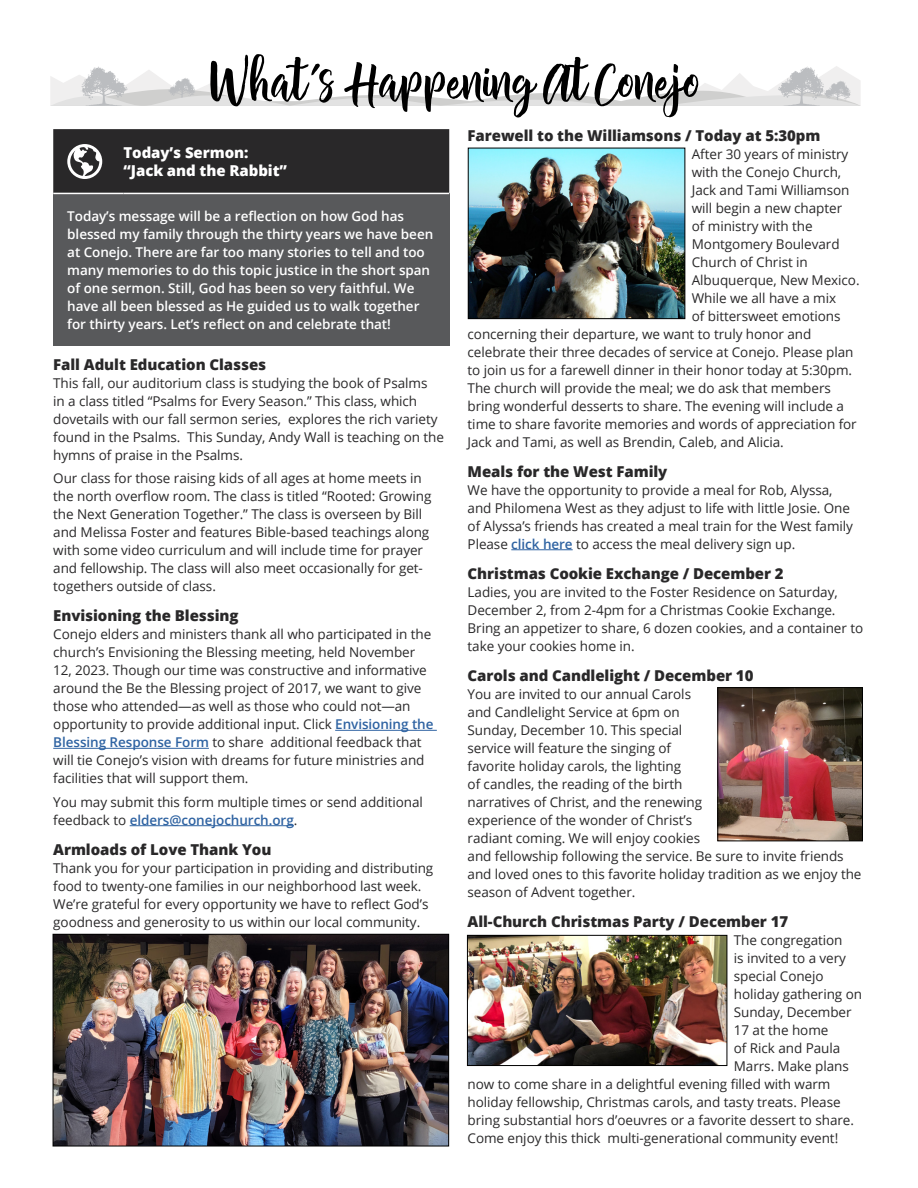
<style>
.page{position:relative;width:918px;height:1188px;background:#fff}
.page>*{position:absolute;margin:0;border:0;box-sizing:border-box;transform-origin:0 0}
.t1{font:58.05px "Chamelia Script";letter-spacing:-.005em;color:#000}
.t2{font:800 15px "Open Sans";letter-spacing:-.005em;color:#292829}
.t3{font:800 15px/18px "Open Sans";letter-spacing:-.005em;color:#fff}
.t4{font:13.5px/18px "Open Sans";letter-spacing:-.005em;color:#292829}
.t5{font:600 13.5px/18px "Open Sans";letter-spacing:-.005em;color:#fff}
.s1{font-weight:600;color:#2f63a2}
</style>
<div class="page">
<hr style="left:335px;top:730px;width:102px;height:1px;background:#2f63a2">
<hr style="left:53px;top:748px;width:156px;height:1px;background:#2f63a2">
<hr style="left:130px;top:825px;width:164px;height:1px;background:#2f63a2">
<div style="left:53px;top:193px;width:396px;height:153px;background:#58595b"></div>
<hr style="left:53px;top:193px;width:70px;height:1px;background:#fff">
<hr style="left:123px;top:193px;width:326px;height:1px;background:#fff">
<svg style="left:53px;top:129px;width:396px;height:64px;background:#2f2e2f"></svg>
<hr style="left:511px;top:549px;width:62px;height:1px;background:#2f63a2">
<svg style="left:50px;top:66px;width:811px;height:40px"></svg>
<img style="left:470px;top:150px;width:213px;height:167px">
<div style="left:468px;top:148px;width:217px;height:171px;border:1px solid #000"></div>
<img style="left:720px;top:689px;width:141px;height:150px">
<div style="left:718px;top:687px;width:145px;height:154px;border:1px solid #000"></div>
<img style="left:55px;top:936px;width:392px;height:208px">
<div style="left:53px;top:934px;width:396px;height:212px;border:1px solid #000"></div>
<img style="left:469px;top:937px;width:256px;height:127px">
<div style="left:467px;top:935px;width:260px;height:131px;border:1px solid #000"></div>
<h1 class="t1" style="left:210px;top:47px;width:493px">What’s Happening At Conejo</h1>
<p class="t3" style="left:123px;top:143px;width:165px">Today’s Sermon: “Jack and the Rabbit”</p>
<p class="t5" style="left:67px;top:207px;width:368px">Today’s message will be a reflection on how God has blessed my family through the thirty years we have been at Conejo. There are far too many stories to tell and too many memories to do this topic justice in the short span of one sermon. Still, God has been so very faithful. We have all been blessed as He guided us to walk together for thirty years. Let’s reflect on and celebrate that!</p>
<p class="t2" style="left:53px;top:353px;width:215px">Fall Adult Education Classes</p>
<p class="t4" style="left:53px;top:374px;width:392px">This fall, our auditorium class is studying the book of Psalms<br>in a class titled “Psalms for Every Season.” This class, which dovetails with our fall sermon series, explores the rich variety found in the Psalms. This Sunday, Andy Wall is teaching on the hymns of praise in the Psalms.</p>
<p class="t4" style="left:53px;top:469px;width:380px">Our class for those raising kids of all ages at home meets in the north overflow room. The class is titled “Rooted: Growing the Next Generation Together.” The class is overseen by Bill and Melissa Foster and features Bible-based teachings along with some video curriculum and will include time for prayer and fellowship. The class will also meet occasionally for get&shy;togethers outside of class.</p>
<p class="t2" style="left:53px;top:604px;width:187px">Envisioning the Blessing</p>
<p class="t4" style="left:53px;top:625px;width:382px">Conejo elders and ministers thank all who participated in the church’s Envisioning the Blessing meeting, held November 12, 2023. Though our time was constructive and informative around the Be the Blessing project of 2017, we want to give those who attended—as well as those who could not—an opportunity to provide additional input. Click <span class="s1">Envisioning the Blessing Response Form</span> to share additional feedback that will tie Conejo’s vision with dreams for future ministries and facilities that will support them.</p>
<p class="t4" style="left:53px;top:792px;width:371px">You may submit this form multiple times or send additional feedback to <span class="s1">elders@conejochurch.org</span>.</p>
<p class="t2" style="left:53px;top:838px;width:220px">Armloads of Love Thank You</p>
<p class="t4" style="left:53px;top:859px;width:382px">Thank you for your participation in providing and distributing food to twenty-one families in our neighborhood last week.<br>We’re grateful for every opportunity we have to reflect God’s goodness and generosity to us within our local community.</p>
<p class="t2" style="left:468px;top:124px;width:354px">Farewell to the Williamsons / Today at 5:30pm</p>
<p class="t4" style="left:692px;top:144px;width:158px">After 30 years of ministry</p>
<p class="t4" style="left:692px;top:162px;width:151px">with the Conejo Church,</p>
<p class="t4" style="left:692px;top:180px;width:159px">Jack and Tami Williamson</p>
<p class="t4" style="left:692px;top:198px;width:152px">will begin a new chapter</p>
<p class="t4" style="left:692px;top:216px;width:122px">of ministry with the</p>
<p class="t4" style="left:692px;top:234px;width:149px">Montgomery Boulevard</p>
<p class="t4" style="left:692px;top:252px;width:118px">Church of Christ in</p>
<p class="t4" style="left:692px;top:270px;width:169px">Albuquerque, New Mexico.</p>
<p class="t4" style="left:692px;top:288px;width:146px">While we all have a mix</p>
<p class="t4" style="left:692px;top:306px;width:150px">of bittersweet emotions</p>
<p class="t4" style="left:468px;top:324px;width:345px">concerning their departure, we want to truly honor and</p>
<p class="t4" style="left:468px;top:342px;width:387px">celebrate their three decades of service at Conejo. Please plan</p>
<p class="t4" style="left:468px;top:360px;width:386px">to join us for a farewell dinner in their honor today at 5:30pm.</p>
<p class="t4" style="left:468px;top:378px;width:365px">The church will provide the meal; we do ask that members</p>
<p class="t4" style="left:468px;top:396px;width:378px">bring wonderful desserts to share. The evening will include a</p>
<p class="t4" style="left:468px;top:414px;width:391px">time to share favorite memories and words of appreciation for</p>
<p class="t4" style="left:468px;top:432px;width:318px">Jack and Tami, as well as Brendin, Caleb, and Alicia.</p>
<p class="t2" style="left:468px;top:460px;width:201px">Meals for the West Family</p>
<p class="t4" style="left:468px;top:481px;width:387px">We have the opportunity to provide a meal for Rob, Alyssa, and Philomena West as they adjust to life with little Josie. One of Alyssa’s friends has created a meal train for the West family Please <span class="s1">click here</span> to access the meal delivery sign up.</p>
<p class="t2" style="left:468px;top:562px;width:318px">Christmas Cookie Exchange / December 2</p>
<p class="t4" style="left:468px;top:583px;width:397px">Ladies, you are invited to the Foster Residence on Saturday, December 2, from 2-4pm for a Christmas Cookie Exchange.<br>Bring an appetizer to share, 6 dozen cookies, and a container to take your cookies home in.</p>
<p class="t2" style="left:468px;top:664px;width:287px">Carols and Candlelight / December 10</p>
<p class="t4" style="left:468px;top:685px;width:395px">You are invited to our annual Carols<br>and Candlelight Service at 6pm on<br>Sunday, December 10. This special<br>service will feature the singing of<br>favorite holiday carols, the lighting<br>of candles, the reading of the birth<br>narratives of Christ, and the renewing<br>experience of the wonder of Christ’s<br>radiant coming. We will enjoy cookies<br>and fellowship following the service. Be sure to invite friends and loved ones to this favorite holiday tradition as we enjoy the season of Advent together.</p>
<p class="t2" style="left:468px;top:910px;width:322px">All-Church Christmas Party / December 17</p>
<p class="t4" style="left:734px;top:931px;width:110px">The congregation</p>
<p class="t4" style="left:734px;top:949px;width:114px">is invited to a very</p>
<p class="t4" style="left:734px;top:967px;width:91px">special Conejo</p>
<p class="t4" style="left:734px;top:985px;width:130px">holiday gathering on</p>
<p class="t4" style="left:734px;top:1003px;width:119px">Sunday, December</p>
<p class="t4" style="left:734px;top:1021px;width:96px">17 at the home</p>
<p class="t4" style="left:734px;top:1039px;width:108px">of Rick and Paula</p>
<p class="t4" style="left:734px;top:1057px;width:116px">Marrs. Make plans</p>
<p class="t4" style="left:468px;top:1075px;width:364px">now to come share in a delightful evening filled with warm</p>
<p class="t4" style="left:468px;top:1093px;width:375px">holiday fellowship, Christmas carols, and tasty treats. Please</p>
<p class="t4" style="left:468px;top:1111px;width:388px">bring substantial hors d’oeuvres or a favorite dessert to share.</p>
<p class="t4" style="left:468px;top:1129px;width:372px">Come enjoy this thick multi-generational community event!</p>
</div>
